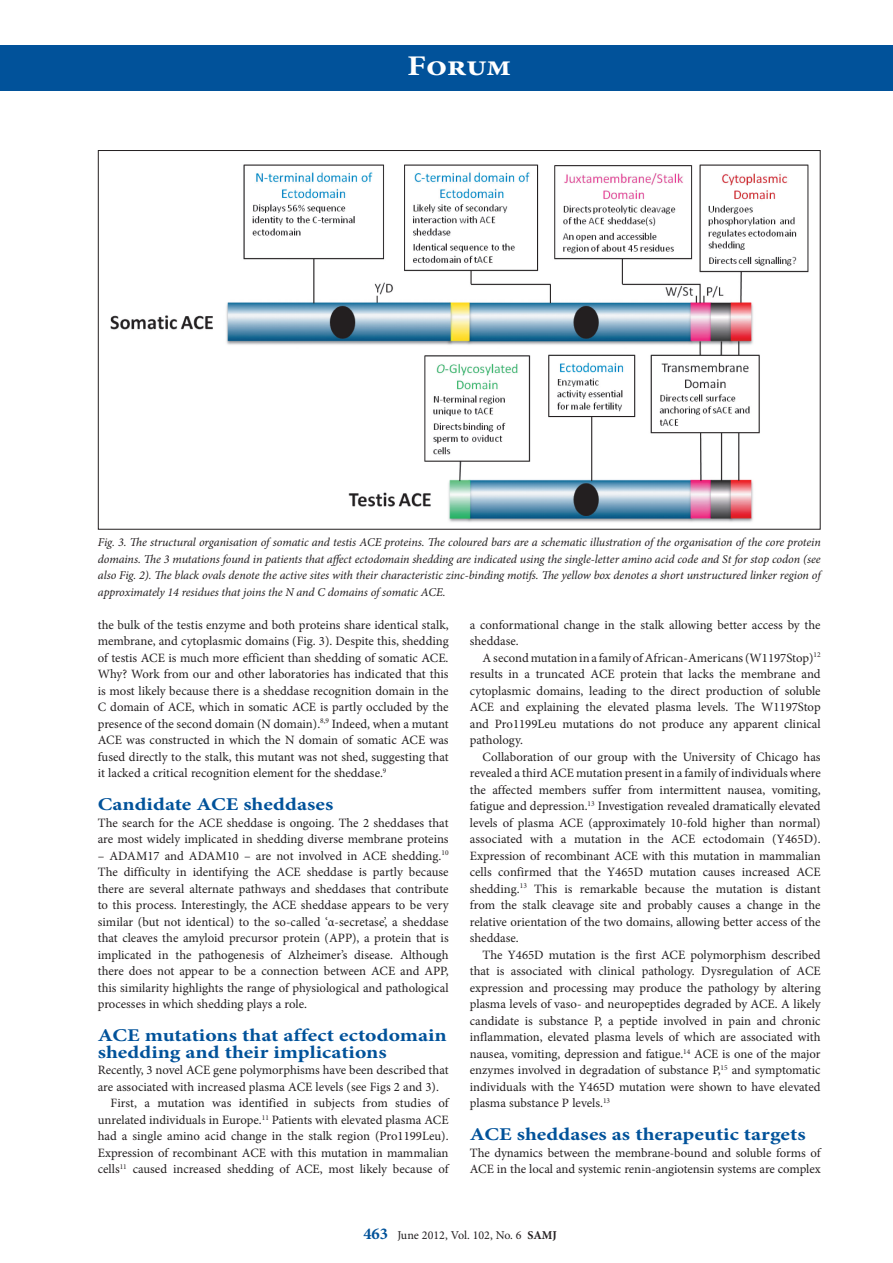
<style>
.page{position:relative;width:893px;height:1263px;background:#fff}
.page>*{position:absolute;margin:0;border:0;box-sizing:border-box;transform-origin:0 0}
.t1{font:700 28.5px "Minion Pro";letter-spacing:-.01em;color:#fff;scale:1.2 1}
.B_HEAD_BLUE{font:700 18px/16.5px "Minion Pro";color:#01529a;scale:1.2 1}
.BODY_TEXT_INDENT{font:12.75px/16.5px "Minion Pro";color:#231f20;text-align:justify}
.BODY_TEXT_1ST_PARAGR{font:12.75px/16.5px "Minion Pro";letter-spacing:-.005em;color:#231f20}
.CAPTIONS{font:italic 12px/16.5px "Minion Pro";letter-spacing:-.01em;color:#231f20;text-align:justify}
.t2{font:12px "Minion Pro";color:#231f20}
.s1{font-weight:700;font-size:16.5px;color:#01529a}
.s2{font-weight:700}
</style>
<div class="page">
<div style="left:0;top:45px;width:893px;height:45px;background:#01529a"></div>
<img style="left:110px;top:164px;width:698px;height:358px">
<h1 class="t1" style="left:407px;top:46px;width:88px">Forum</h1>
<p class="CAPTIONS" style="left:98px;top:534px;width:724px">Fig. 3. The structural organisation of somatic and testis ACE proteins. The coloured bars are a schematic illustration of the organisation of the core protein domains. The 3 mutations found in patients that affect ectodomain shedding are indicated using the single-letter amino acid code and St for stop codon (see also Fig. 2). The black ovals denote the active sites with their characteristic zinc-binding motifs. The yellow box denotes a short unstructured linker region of approximately 14 residues that joins the N and C domains of somatic ACE.</p>
<p class="BODY_TEXT_INDENT" style="left:98px;top:616px;width:352px">the bulk of the testis enzyme and both proteins share identical stalk, membrane, and cytoplasmic domains (Fig. 3). Despite this, shedding of testis ACE is much more efficient than shedding of somatic ACE.<br>Why? Work from our and other laboratories has indicated that this is most likely because there is a sheddase recognition domain in the C domain of ACE, which in somatic ACE is partly occluded by the presence of the second domain (N domain).<sup>8,9</sup> Indeed, when a mutant ACE was constructed in which the N domain of somatic ACE was fused directly to the stalk, this mutant was not shed, suggesting that it lacked a critical recognition element for the sheddase.<sup>9</sup></p>
<p class="B_HEAD_BLUE" style="left:98px;top:796px;width:198px">Candidate ACE sheddases</p>
<p class="BODY_TEXT_1ST_PARAGR" style="left:98px;top:814px;width:352px">The search for the ACE sheddase is ongoing. The 2 sheddases that are most widely implicated in shedding diverse membrane proteins</p>
<p class="BODY_TEXT_1ST_PARAGR" style="left:98px;top:847px;width:352px;text-align:justify">– ADAM17 and ADAM10 – are not involved in ACE shedding.<sup>10<br></sup>The difficulty in identifying the ACE sheddase is partly because there are several alternate pathways and sheddases that contribute to this process. Interestingly, the ACE sheddase appears to be very similar (but not identical) to the so-called ‘α-secretase’, a sheddase that cleaves the amyloid precursor protein (APP), a protein that is implicated in the pathogenesis of Alzheimer’s disease. Although there does not appear to be a connection between ACE and APP, this similarity highlights the range of physiological and pathological processes in which shedding plays a role.</p>
<p class="B_HEAD_BLUE" style="left:98px;top:1027px;width:292px">ACE mutations that affect ectodomain shedding and their implications</p>
<p class="BODY_TEXT_1ST_PARAGR" style="left:98px;top:1062px;width:352px">Recently, 3 novel ACE gene polymorphisms have been described that are associated with increased plasma ACE levels (see Figs 2 and 3).</p>
<p class="BODY_TEXT_INDENT" style="left:98px;top:1095px;width:352px;text-indent:13px">First, a mutation was identified in subjects from studies of unrelated individuals in Europe.<sup>11</sup> Patients with elevated plasma ACE had a single amino acid change in the stalk region (Pro1199Leu).<br>Expression of recombinant ACE with this mutation in mammalian cells<sup>11</sup> caused increased shedding of ACE, most likely because of</p>
<p class="BODY_TEXT_INDENT" style="left:470px;top:616px;width:352px">a conformational change in the stalk allowing better access by the sheddase.</p>
<p class="BODY_TEXT_INDENT" style="left:470px;top:649px;width:352px;text-indent:13px">A second mutation in a family of African-Americans (W1197Stop)<sup>12 </sup>results in a truncated ACE protein that lacks the membrane and cytoplasmic domains, leading to the direct production of soluble ACE and explaining the elevated plasma levels. The W1197Stop and Pro1199Leu mutations do not produce any apparent clinical pathology.</p>
<p class="BODY_TEXT_INDENT" style="left:470px;top:748px;width:352px;text-indent:13px">Collaboration of our group with the University of Chicago has revealed a third ACE mutation present in a family of individuals where the affected members suffer from intermittent nausea, vomiting, fatigue and depression.<sup>13</sup> Investigation revealed dramatically elevated levels of plasma ACE (approximately 10-fold higher than normal) associated with a mutation in the ACE ectodomain (Y465D).<br>Expression of recombinant ACE with this mutation in mammalian cells confirmed that the Y465D mutation causes increased ACE shedding.<sup>13</sup> This is remarkable because the mutation is distant from the stalk cleavage site and probably causes a change in the relative orientation of the two domains, allowing better access of the sheddase.</p>
<p class="BODY_TEXT_INDENT" style="left:470px;top:946px;width:352px;text-indent:13px">The Y465D mutation is the first ACE polymorphism described that is associated with clinical pathology. Dysregulation of ACE expression and processing may produce the pathology by altering plasma levels of vaso- and neuropeptides degraded by ACE. A likely candidate is substance P, a peptide involved in pain and chronic inflammation, elevated plasma levels of which are associated with nausea, vomiting, depression and fatigue.<sup>14</sup> ACE is one of the major enzymes involved in degradation of substance P,<sup>15</sup> and symptomatic individuals with the Y465D mutation were shown to have elevated plasma substance P levels.<sup>13</sup></p>
<p class="B_HEAD_BLUE" style="left:470px;top:1126px;width:281px">ACE sheddases as therapeutic targets</p>
<p class="BODY_TEXT_1ST_PARAGR" style="left:470px;top:1144px;width:352px">The dynamics between the membrane-bound and soluble forms of<br>ACE in the local and systemic renin-angiotensin systems are complex</p>
<p class="t2" style="left:363px;top:1227px;width:195px"><span class="s1">463</span> June 2012, Vol. 102, No. 6 <span class="s2">SAMJ</span></p>
</div>
